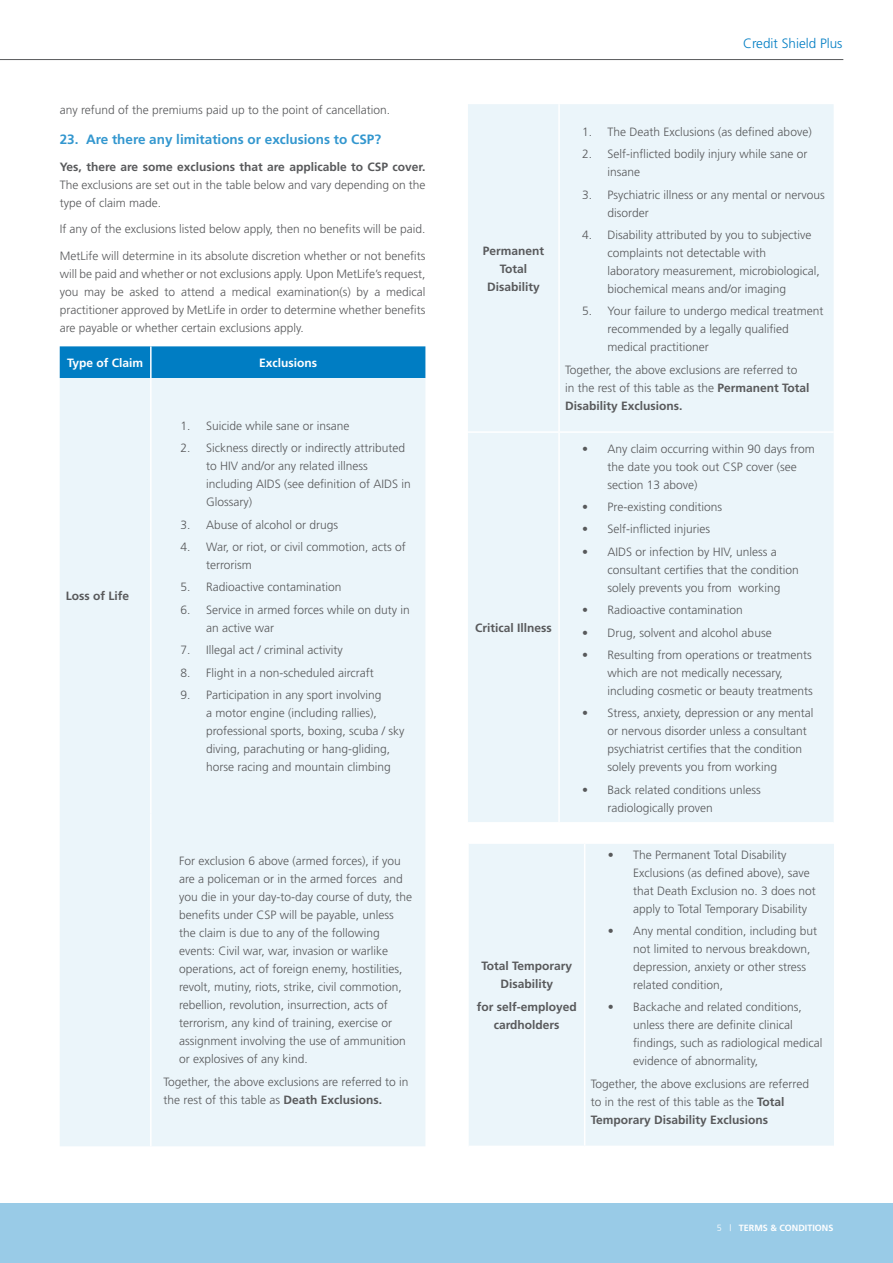
<style>
.page{position:relative;width:893px;height:1263px;background:#fff}
.page>*{position:absolute;margin:0;border:0;box-sizing:border-box;transform-origin:0 0}
.t1{font:700 13.5px "Frutiger";color:#3397cf}
.t2{font:300 13.5px "Frutiger LT Std";color:#007dc3}
.t3{font:300 12px/18px "Frutiger";color:#58595b}
.t4{font:700 12px/18px "Frutiger";color:#58595b;text-align:center}
.t5{font:700 12px "Frutiger";color:#fff}
.t6{font:700 9px "Frutiger";color:#fff}
.s1{font-weight:700}
.s2{font-weight:300}
</style>
<div class="page">
<hr style="left:0;top:59px;width:843px;height:1px;background:#58595b">
<div style="left:0;top:1203px;width:893px;height:60px;background:#99cbe7"></div>
<div style="left:60px;top:346px;width:365px;height:32px;background:#007dc3"></div>
<div style="left:60px;top:378px;width:365px;height:768px;background:#ebf5fa"></div>
<hr style="left:150px;top:346px;width:2px;height:32px;background:#fff">
<hr style="left:150px;top:378px;width:2px;height:435px;background:#fff">
<hr style="left:150px;top:813px;width:2px;height:333px;background:#fff">
<div style="left:468px;top:104px;width:366px;height:718px;background:#ebf5fa"></div>
<hr style="left:558px;top:104px;width:2px;height:327px;background:#fff">
<hr style="left:468px;top:431px;width:91px;height:2px;background:#fff">
<hr style="left:559px;top:431px;width:275px;height:2px;background:#fff">
<hr style="left:558px;top:433px;width:2px;height:389px;background:#fff">
<div style="left:469px;top:844px;width:365px;height:301px;background:#ebf5fa"></div>
<hr style="left:584px;top:844px;width:1px;height:301px;background:#fff">
<p class="t3" style="left:60px;top:100px;width:332px">any refund of the premiums paid up to the point of cancellation.</p>
<p class="t1" style="left:60px;top:132px;width:323px">23. Are there any limitations or exclusions to CSP?</p>
<p class="t4" style="left:60px;top:158px;width:367px">Yes, there are some exclusions that are applicable to CSP cover.</p>
<p class="t3" style="left:60px;top:176px;width:367px">The exclusions are set out in the table below and vary depending on the type of claim made.</p>
<p class="t3" style="left:60px;top:220px;width:367px">If any of the exclusions listed below apply, then no benefits will be paid.</p>
<p class="t3" style="left:60px;top:247px;width:367px;text-align:justify">MetLife will determine in its absolute discretion whether or not benefits will be paid and whether or not exclusions apply. Upon MetLife’s request, you may be asked to attend a medical examination(s) by a medical practitioner approved by MetLife in order to determine whether benefits are payable or whether certain exclusions apply.</p>
<p class="t5" style="left:67px;top:356px;width:78px">Type of Claim</p>
<p class="t5" style="left:259px;top:356px;width:59px">Exclusions</p>
<p class="t4" style="left:66px;top:587px;width:65px">Loss of Life</p>
<p class="t3" style="left:181px;top:417px;width:170px">1. Suicide while sane or insane</p>
<p class="t3" style="left:206px;top:439px;width:206px;text-indent:-26px">2. Sickness directly or indirectly attributed to HIV and/or any related illness including AIDS (see definition of AIDS in Glossary)</p>
<p class="t3" style="left:181px;top:515px;width:159px">3. Abuse of alcohol or drugs</p>
<p class="t3" style="left:206px;top:538px;width:201px;text-indent:-26px">4. War, or riot, or civil commotion, acts of terrorism</p>
<p class="t3" style="left:181px;top:578px;width:162px">5. Radioactive contamination</p>
<p class="t3" style="left:206px;top:601px;width:205px;text-indent:-26px">6. Service in armed forces while on duty in an active war</p>
<p class="t3" style="left:181px;top:641px;width:164px">7. Illegal act / criminal activity</p>
<p class="t3" style="left:181px;top:663px;width:195px">8. Flight in a non-scheduled aircraft</p>
<p class="t3" style="left:206px;top:686px;width:200px;text-indent:-26px">9. Participation in any sport involving<br>a motor engine (including rallies), professional sports, boxing, scuba / sky diving, parachuting or hang-gliding, horse racing and mountain climbing</p>
<p class="t3" style="left:179px;top:852px;width:234px">For exclusion 6 above (armed forces), if you are a policeman or in the armed forces and you die in your day-to-day course of duty, the benefits under CSP will be payable, unless the claim is due to any of the following events: Civil war, war, invasion or warlike operations, act of foreign enemy, hostilities, revolt, mutiny, riots, strike, civil commotion, rebellion, revolution, insurrection, acts of terrorism, any kind of training, exercise or assignment involving the use of ammunition or explosives of any kind.</p>
<p class="t3" style="left:164px;top:1073px;width:246px">Together, the above exclusions are referred to in the rest of this table as <span class="s1">Death Exclusions.</span></p>
<p class="t2" style="left:743px;top:36px;width:101px">Credit Shield Plus</p>
<p class="t4" style="left:483px;top:241px;width:63px">Permanent<br>Total<br>Disability</p>
<p class="t4" style="left:475px;top:619px;width:78px">Critical Illness</p>
<p class="t3" style="left:582px;top:123px;width:231px">1. The Death Exclusions (as defined above)</p>
<p class="t3" style="left:608px;top:145px;width:202px;text-indent:-26px">2. Self-inflicted bodily injury while sane or insane</p>
<p class="t3" style="left:608px;top:185px;width:219px;text-indent:-26px">3. Psychiatric illness or any mental or nervous disorder</p>
<p class="t3" style="left:608px;top:226px;width:214px;text-indent:-26px">4. Disability attributed by you to subjective complaints not detectable with laboratory measurement, microbiological, biochemical means and/or imaging</p>
<p class="t3" style="left:608px;top:302px;width:217px;text-indent:-26px">5. Your failure to undergo medical treatment recommended by a legally qualified medical practitioner</p>
<p class="t3" style="left:565px;top:361px;width:246px">Together, the above exclusions are referred to in the rest of this table as the <span class="s1">Permanent Total<br>Disability Exclusions.</span></p>
<p class="t3" style="left:608px;top:439px;width:209px;text-indent:-26px">• Any claim occurring within 90 days from the date you took out CSP cover (see section 13 above)</p>
<p class="t3" style="left:582px;top:498px;width:141px">• Pre-existing conditions</p>
<p class="t3" style="left:582px;top:520px;width:130px">• Self-inflicted injuries</p>
<p class="t3" style="left:608px;top:543px;width:193px;text-indent:-26px">• AIDS or infection by HIV, unless a consultant certifies that the condition solely prevents you from working</p>
<p class="t3" style="left:582px;top:601px;width:162px">• Radioactive contamination</p>
<p class="t3" style="left:582px;top:623px;width:191px">• Drug, solvent and alcohol abuse</p>
<p class="t3" style="left:608px;top:646px;width:207px;text-indent:-26px">• Resulting from operations or treatments which are not medically necessary, including cosmetic or beauty treatments</p>
<p class="t3" style="left:608px;top:704px;width:207px;text-indent:-26px">• Stress, anxiety, depression or any mental or nervous disorder unless a consultant psychiatrist certifies that the condition solely prevents you from working</p>
<p class="t3" style="left:608px;top:780px;width:155px;text-indent:-26px">• Back related conditions unless radiologically proven</p>
<p class="t4" style="left:481px;top:957px;width:92px">Total Temporary<br>Disability</p>
<p class="t4" style="left:477px;top:997px;width:102px">for self-employed cardholders</p>
<p class="t3" style="left:633px;top:845px;width:184px;text-indent:-26px">• The Permanent Total Disability Exclusions (as defined above), save that Death Exclusion no. 3 does not apply to Total Temporary Disability</p>
<p class="t3" style="left:633px;top:922px;width:186px;text-indent:-26px">• Any mental condition, including but not limited to nervous breakdown, depression, anxiety or other stress related condition,</p>
<p class="t3" style="left:633px;top:998px;width:191px;text-indent:-26px">• Backache and related conditions, unless there are definite clinical findings, such as radiological medical evidence of abnormality,</p>
<p class="t3" style="left:591px;top:1074px;width:220px">Together, the above exclusions are referred to in the rest of this table as the <span class="s1">Total<br>Temporary Disability Exclusions</span></p>
<p class="t6" style="left:717px;top:1223px;width:118px"><span class="s2">5 |</span> TERMS &amp; CONDITIONS</p>
</div>
